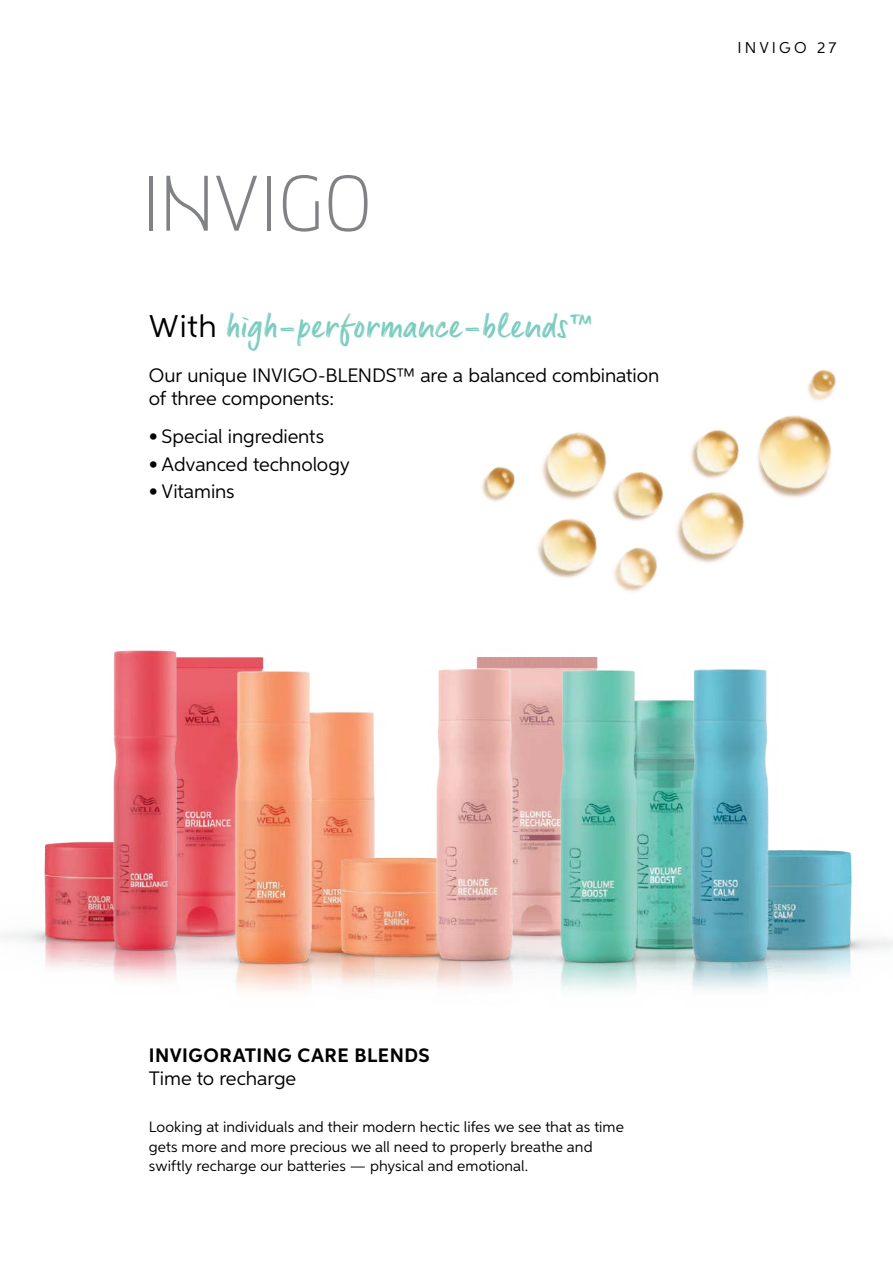
<style>
.page{position:relative;width:893px;height:1263px;background:#fff}
.page>*{position:absolute;margin:0;border:0;box-sizing:border-box;transform-origin:0 0}
.t1{font:31.5px "Change";letter-spacing:.04em;color:#7cccbf}
.t2{font:19.5px/23.4px "Aspira";letter-spacing:-.005em;color:#000}
.t3{font:700 19.5px "Aspira";letter-spacing:.025em;color:#000}
.t4{font:15.75px "Aspira";letter-spacing:.19em;color:#000}
.t5{font:15px/19.5px "Aspira";letter-spacing:.005em;color:#000}
.s1{font-family:"Aspira";color:#000}
</style>
<div class="page">
<img style="left:481px;top:369px;width:355px;height:183px">
<img style="left:481px;top:540px;width:214px;height:13px">
<img style="left:2px;top:651px;width:115px;height:328px">
<img style="left:538px;top:553px;width:192px;height:13px">
<img style="left:757px;top:669px;width:131px;height:320px">
<img style="left:633px;top:566px;width:124px;height:424px">
<img style="left:117px;top:650px;width:127px;height:341px">
<img style="left:244px;top:559px;width:315px;height:433px">
<img style="left:318px;top:565px;width:315px;height:427px">
<hr style="left:149px;top:176px;width:3px;height:54px;background:#808285">
<svg style="left:216px;top:176px;width:41px;height:55px"></svg>
<hr style="left:267px;top:176px;width:4px;height:54px;background:#808285">
<svg style="left:283px;top:175px;width:36px;height:57px"></svg>
<svg style="left:329px;top:175px;width:38px;height:57px"></svg>
<svg style="left:166px;top:176px;width:42px;height:55px"></svg>
<p class="t4" style="left:737px;top:38px;width:100px">INVIGO 27</p>
<h1 class="t1" style="left:149px;top:308px;width:446px"><span class="s1">With</span> high-performance-blends™</h1>
<h2 class="t2" style="left:149px;top:363px;width:512px">Our unique INVIGO-BLENDS™ are a balanced combination of three components:</h2>
<h2 class="t2" style="left:149px;top:424px;width:177px">• Special ingredients</h2>
<h2 class="t2" style="left:149px;top:452px;width:203px">• Advanced technology</h2>
<h2 class="t2" style="left:149px;top:480px;width:87px">• Vitamins</h2>
<h2 class="t3" style="left:149px;top:1043px;width:282px">INVIGORATING CARE BLENDS</h2>
<h2 class="t2" style="left:149px;top:1066px;width:149px">Time to recharge</h2>
<p class="t5" style="left:149px;top:1117px;width:477px">Looking at individuals and their modern hectic lifes we see that as time gets more and more precious we all need to properly breathe and swiftly recharge our batteries — physical and emotional.</p>
</div>
